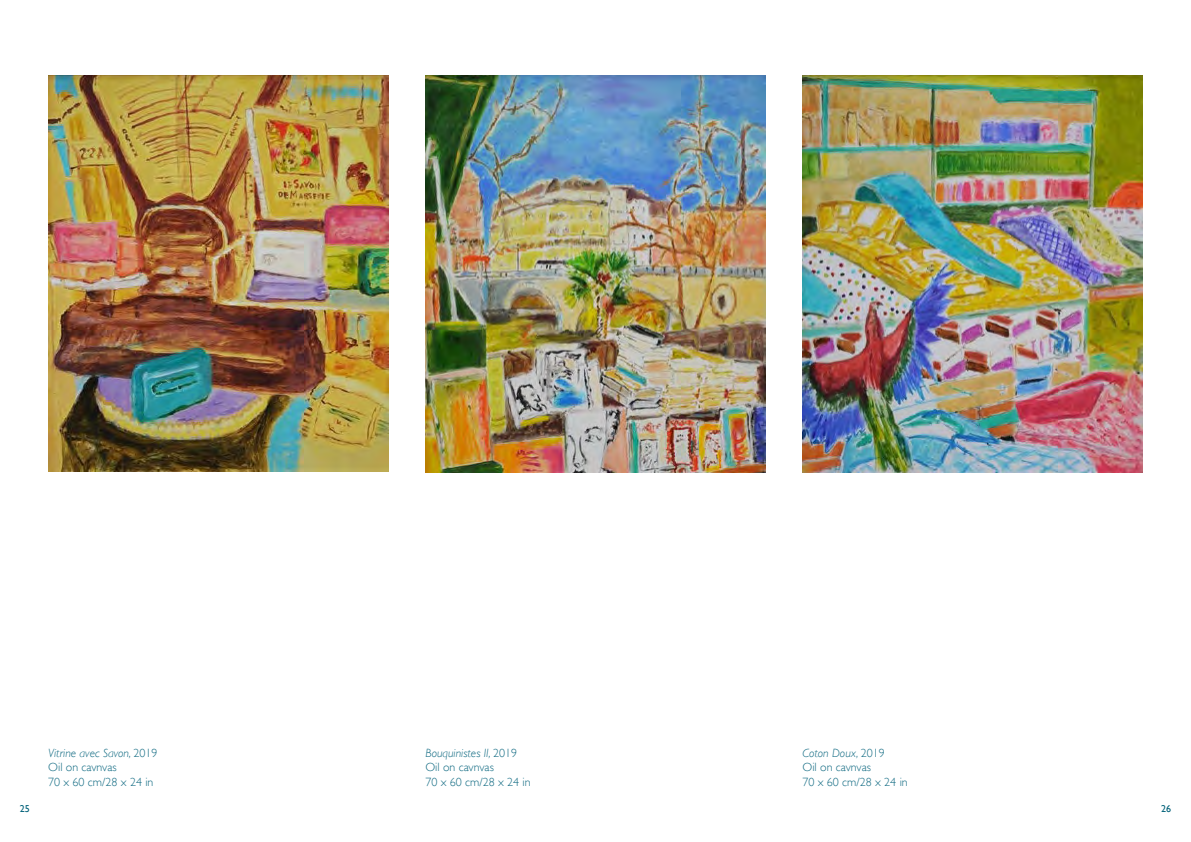
<style>
.page{position:relative;width:1191px;height:842px;background:#fff}
.page>*{position:absolute;margin:0;border:0;box-sizing:border-box;transform-origin:0 0}
.t1{font:300 12px "Gill Sans";color:#106a82}
.t2{font:italic 300 12px "Gill Sans";color:#106a82}
.t3{font:10px "Gill Sans";color:#006179}
.s1{font-style:normal}
</style>
<div class="page">
<img style="left:48px;top:75px;width:340px;height:396px">
<img style="left:425px;top:75px;width:340px;height:397px">
<img style="left:802px;top:75px;width:340px;height:397px">
<p class="t2" style="left:48px;top:746px;width:111px">Vitrine avec Savon, <span class="s1">2019</span></p>
<p class="t1" style="left:48px;top:758px;width:70px">Oil on cavnvas</p>
<p class="t1" style="left:48px;top:772px;width:107px">70 x 60 cm/28 x 24 in</p>
<p class="t2" style="left:425px;top:746px;width:93px">Bouquinistes II, <span class="s1">2019</span></p>
<p class="t1" style="left:425px;top:758px;width:70px">Oil on cavnvas</p>
<p class="t1" style="left:425px;top:772px;width:107px">70 x 60 cm/28 x 24 in</p>
<p class="t2" style="left:802px;top:746px;width:84px">Coton Doux, <span class="s1">2019</span></p>
<p class="t1" style="left:802px;top:758px;width:70px">Oil on cavnvas</p>
<p class="t1" style="left:802px;top:772px;width:107px">70 x 60 cm/28 x 24 in</p>
<p class="t3" style="left:20px;top:803px;width:11px">25</p>
<p class="t3" style="left:1161px;top:803px;width:11px">26</p>
</div>
